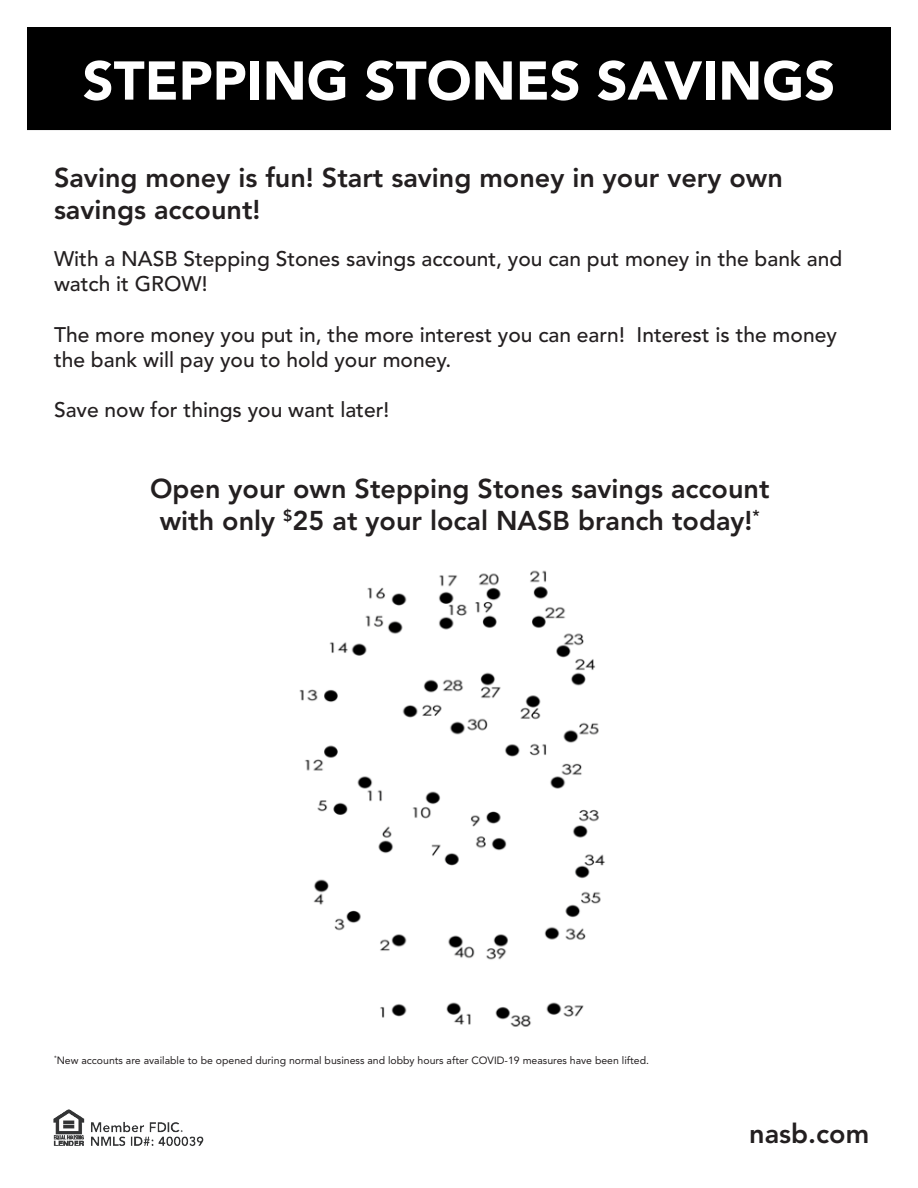
<style>
.page{position:relative;width:918px;height:1188px;background:#fff}
.page>*{position:absolute;margin:0;border:0;box-sizing:border-box;transform-origin:0 0}
.t1{font:900 54px "Avenir LT Std";color:#fff}
.t2{font:800 27px/32.4px "Avenir LT Std";color:#231f20}
.t3{font:500 21px/25.2px "Avenir LT Std";color:#231f20}
.t4{font:10.5px "Avenir LT Std";color:#231f20}
</style>
<div class="page">
<img style="left:299px;top:570px;width:306px;height:457px">
<div style="left:27px;top:27px;width:864px;height:103px;background:#000"></div>
<img style="left:53px;top:1109px;width:151px;height:38px">
<div style="left:239px;top:998px;width:106px;height:58px;background:#fff"></div>
<p class="t1" style="left:83px;top:48px;width:754px">STEPPING STONES SAVINGS</p>
<p class="t2" style="left:54px;top:161px;width:730px">Saving money is fun! Start saving money in your very own savings account!</p>
<p class="t3" style="left:54px;top:247px;width:790px">With a NASB Stepping Stones savings account, you can put money in the bank and watch it GROW!</p>
<p class="t3" style="left:54px;top:322px;width:784px">The more money you put in, the more interest you can earn! Interest is the money the bank will pay you to hold your money.</p>
<p class="t3" style="left:54px;top:398px;width:337px">Save now for things you want later!</p>
<p class="t2" style="left:150px;top:473px;width:621px;text-align:center">Open your own Stepping Stones savings account with only <sup>$</sup>25 at your local NASB branch today!<sup>*</sup></p>
<p class="t4" style="left:54px;top:1054px;width:597px"><sup>*</sup>New accounts are available to be opened during normal business and lobby hours after COVID-19 measures have been lifted.</p>
<p class="t2" style="left:749px;top:1117px;width:121px">nasb.com</p>
</div>
